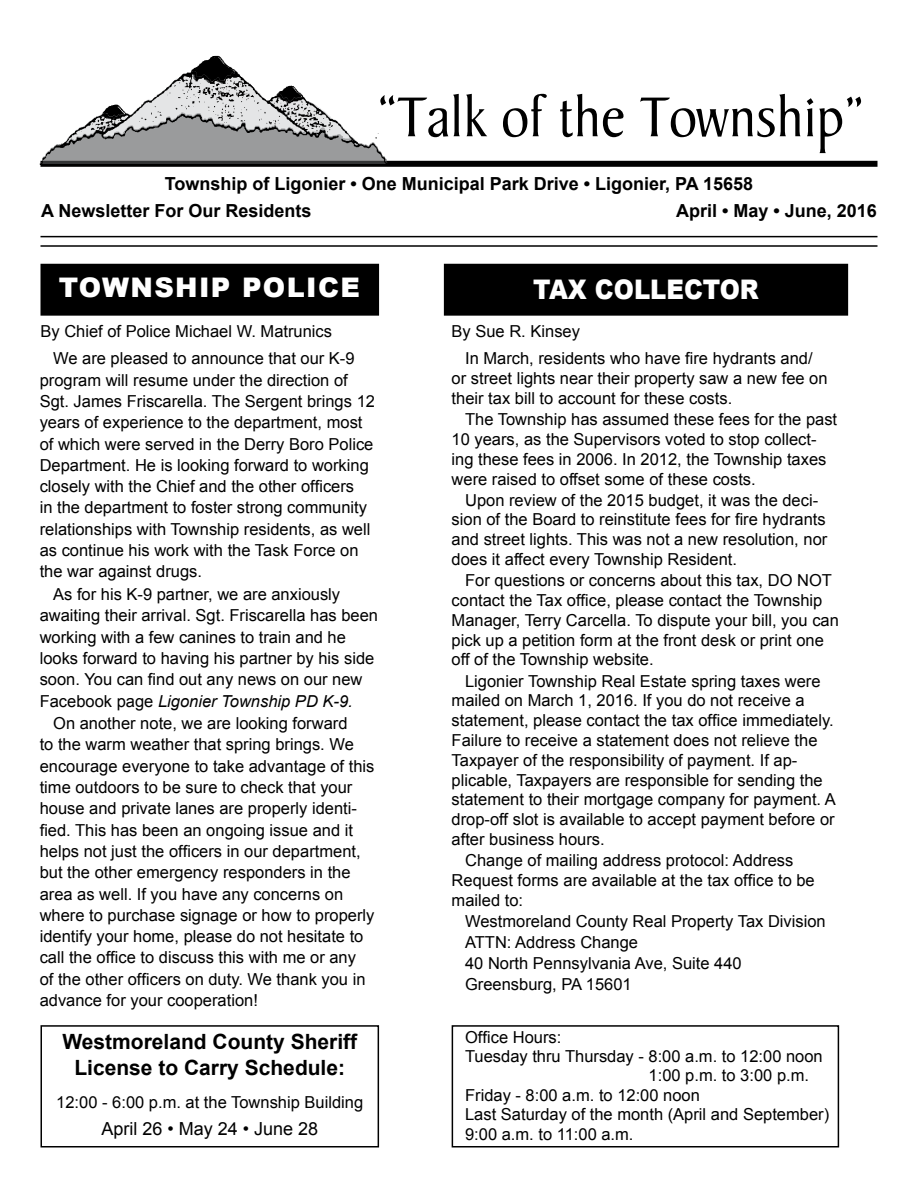
<style>
.page{position:relative;width:918px;height:1188px;background:#fff}
.page>*{position:absolute;margin:0;border:0;box-sizing:border-box;transform-origin:0 0}
.t1{font:60px "Persuasion S Si";color:#000;scale:.95 1}
.t2{font:900 27px "Arial";letter-spacing:.05em;color:#fff}
.t3{font:900 27px "Arial";letter-spacing:.015em;color:#fff;scale:.9 1}
.t4{font:700 21px/25.2px "Arial";color:#000;text-align:center}
.t5{font:700 18px/27px "Arial";color:#000}
.t6{font:18px "Arial";color:#000}
.t7{font:16.5px/19.8px "Arial";color:#000}
.t8{font:italic 16.5px "Arial";color:#000}
.s1{font-style:normal}
</style>
<div class="page">
<div style="left:445px;top:265px;width:402px;height:50px;background:#000"></div>
<div style="left:444px;top:264px;width:404px;height:52px;border:2px solid #000"></div>
<div style="left:40px;top:161px;width:838px;height:6px;background:#000"></div>
<hr style="left:40px;top:236px;width:838px;height:1px;background:#000">
<hr style="left:40px;top:245px;width:838px;height:2px;background:#000">
<div style="left:41px;top:265px;width:337px;height:50px;background:#000"></div>
<div style="left:40px;top:264px;width:339px;height:52px;border:2px solid #000"></div>
<img style="left:40px;top:55px;width:349px;height:109px">
<div style="left:40px;top:1025px;width:339px;height:123px;border:2px solid #000"></div>
<div style="left:452px;top:1025px;width:387px;height:123px;border:2px solid #000"></div>
<h1 class="t1" style="left:378px;top:84px;width:512px">“Talk of the Township”</h1>
<p class="t5" style="left:41px;top:171px;width:713px;text-indent:124px">Township of Ligonier • One Municipal Park Drive • Ligonier, PA 15658<br>A Newsletter For Our Residents</p>
<p class="t5" style="left:676px;top:198px;width:202px">April • May • June, 2016</p>
<h2 class="t2" style="left:59px;top:267px;width:299px">TOWNSHIP POLICE</h2>
<h2 class="t3" style="left:533px;top:270px;width:252px">TAX COLLECTOR</h2>
<p class="t7" style="left:452px;top:322px;width:130px">By Sue R. Kinsey</p>
<p class="t7" style="left:40px;top:322px;width:293px">By Chief of Police Michael W. Matrunics</p>
<p class="t7" style="left:53px;top:349px;width:303px">We are pleased to announce that our K-9</p>
<p class="t7" style="left:40px;top:370px;width:310px">program will resume under the direction of</p>
<p class="t7" style="left:40px;top:391px;width:337px">Sgt. James Friscarella. The Sergent brings 12</p>
<p class="t7" style="left:40px;top:413px;width:324px">years of experience to the department, most</p>
<p class="t7" style="left:40px;top:434px;width:335px">of which were served in the Derry Boro Police</p>
<p class="t7" style="left:40px;top:455px;width:331px">Department. He is looking forward to working</p>
<p class="t7" style="left:40px;top:477px;width:316px">closely with the Chief and the other officers</p>
<p class="t7" style="left:40px;top:498px;width:329px">in the department to foster strong community</p>
<p class="t7" style="left:40px;top:519px;width:332px">relationships with Township residents, as well</p>
<p class="t7" style="left:40px;top:541px;width:320px">as continue his work with the Task Force on</p>
<p class="t7" style="left:40px;top:562px;width:164px">the war against drugs.</p>
<p class="t7" style="left:53px;top:584px;width:289px">As for his K-9 partner, we are anxiously</p>
<p class="t7" style="left:40px;top:606px;width:340px">awaiting their arrival. Sgt. Friscarella has been</p>
<p class="t7" style="left:40px;top:627px;width:308px">working with a few canines to train and he</p>
<p class="t7" style="left:40px;top:648px;width:336px">looks forward to having his partner by his side</p>
<p class="t7" style="left:40px;top:670px;width:324px">soon. You can find out any news on our new</p>
<p class="t8" style="left:40px;top:690px;width:315px"><span class="s1">Facebook page</span> Ligonier Township PD K-9.</p>
<p class="t7" style="left:53px;top:714px;width:296px">On another note, we are looking forward</p>
<p class="t7" style="left:40px;top:735px;width:316px">to the warm weather that spring brings. We</p>
<p class="t7" style="left:40px;top:756px;width:336px">encourage everyone to take advantage of this</p>
<p class="t7" style="left:40px;top:778px;width:314px">time outdoors to be sure to check that your</p>
<p class="t7" style="left:40px;top:799px;width:319px">house and private lanes are properly identi-</p>
<p class="t7" style="left:40px;top:820px;width:315px">fied. This has been an ongoing issue and it</p>
<p class="t7" style="left:40px;top:841px;width:322px">helps not just the officers in our department,</p>
<p class="t7" style="left:40px;top:863px;width:312px">but the other emergency responders in the</p>
<p class="t7" style="left:40px;top:884px;width:305px">area as well. If you have any concerns on</p>
<p class="t7" style="left:40px;top:905px;width:336px">where to purchase signage or how to properly</p>
<p class="t7" style="left:40px;top:927px;width:325px">identify your home, please do not hesitate to</p>
<p class="t7" style="left:40px;top:948px;width:318px">call the office to discuss this with me or any</p>
<p class="t7" style="left:40px;top:969px;width:327px">of the other officers on duty. We thank you in</p>
<p class="t7" style="left:40px;top:991px;width:220px">advance for your cooperation!</p>
<p class="t4" style="left:62px;top:1030px;width:296px">Westmoreland County Sheriff<br>License to Carry Schedule:</p>
<p class="t7" style="left:56px;top:1092px;width:308px">12:00 - 6:00 p.m. at the Township Building</p>
<p class="t6" style="left:101px;top:1117px;width:218px">April 26 • May 24 • June 28</p>
<p class="t7" style="left:452px;top:349px;width:378px;text-indent:13px">In March, residents who have fire hydrants and/ or street lights near their property saw a new fee on their tax bill to account for these costs.</p>
<p class="t7" style="left:452px;top:410px;width:387px;text-indent:13px">The Township has assumed these fees for the past 10 years, as the Supervisors voted to stop collect&shy;ing these fees in 2006. In 2012, the Township taxes were raised to offset some of these costs.</p>
<p class="t7" style="left:452px;top:490px;width:377px;text-indent:13px">Upon review of the 2015 budget, it was the deci&shy;sion of the Board to reinstitute fees for fire hydrants and street lights. This was not a new resolution, nor does it affect every Township Resident.</p>
<p class="t7" style="left:452px;top:571px;width:389px;text-indent:13px">For questions or concerns about this tax, DO NOT contact the Tax office, please contact the Township Manager, Terry Carcella. To dispute your bill, you can pick up a petition form at the front desk or print one off of the Township website.</p>
<p class="t7" style="left:465px;top:671px;width:357px">Ligonier Township Real Estate spring taxes were</p>
<p class="t7" style="left:452px;top:691px;width:355px">mailed on March 1, 2016. If you do not receive a</p>
<p class="t7" style="left:452px;top:711px;width:384px">statement, please contact the tax office immediately.</p>
<p class="t7" style="left:452px;top:730px;width:367px">Failure to receive a statement does not relieve the</p>
<p class="t7" style="left:452px;top:750px;width:347px">Taxpayer of the responsibility of payment. If ap-</p>
<p class="t7" style="left:452px;top:770px;width:373px">plicable, Taxpayers are responsible for sending the</p>
<p class="t7" style="left:452px;top:790px;width:386px">statement to their mortgage company for payment. A</p>
<p class="t7" style="left:452px;top:810px;width:385px">drop-off slot is available to accept payment before or</p>
<p class="t7" style="left:452px;top:829px;width:155px">after business hours.</p>
<p class="t7" style="left:465px;top:851px;width:330px">Change of mailing address protocol: Address</p>
<p class="t7" style="left:452px;top:870px;width:365px">Request forms are available at the tax office to be</p>
<p class="t7" style="left:452px;top:890px;width:73px">mailed to:</p>
<p class="t7" style="left:465px;top:911px;width:362px">Westmoreland County Real Property Tax Division</p>
<p class="t7" style="left:465px;top:933px;width:175px">ATTN: Address Change</p>
<p class="t7" style="left:465px;top:954px;width:278px">40 North Pennsylvania Ave, Suite 440</p>
<p class="t7" style="left:465px;top:975px;width:168px">Greensburg, PA 15601</p>
<p class="t7" style="left:465px;top:1027px;width:98px">Office Hours:</p>
<p class="t7" style="left:465px;top:1047px;width:359px">Tuesday thru Thursday - 8:00 a.m. to 12:00 noon</p>
<p class="t7" style="left:649px;top:1066px;width:162px">1:00 p.m. to 3:00 p.m.</p>
<p class="t7" style="left:465px;top:1085px;width:236px">Friday - 8:00 a.m. to 12:00 noon</p>
<p class="t7" style="left:465px;top:1105px;width:366px">Last Saturday of the month (April and September)</p>
<p class="t7" style="left:465px;top:1124px;width:170px">9:00 a.m. to 11:00 a.m.</p>
</div>
